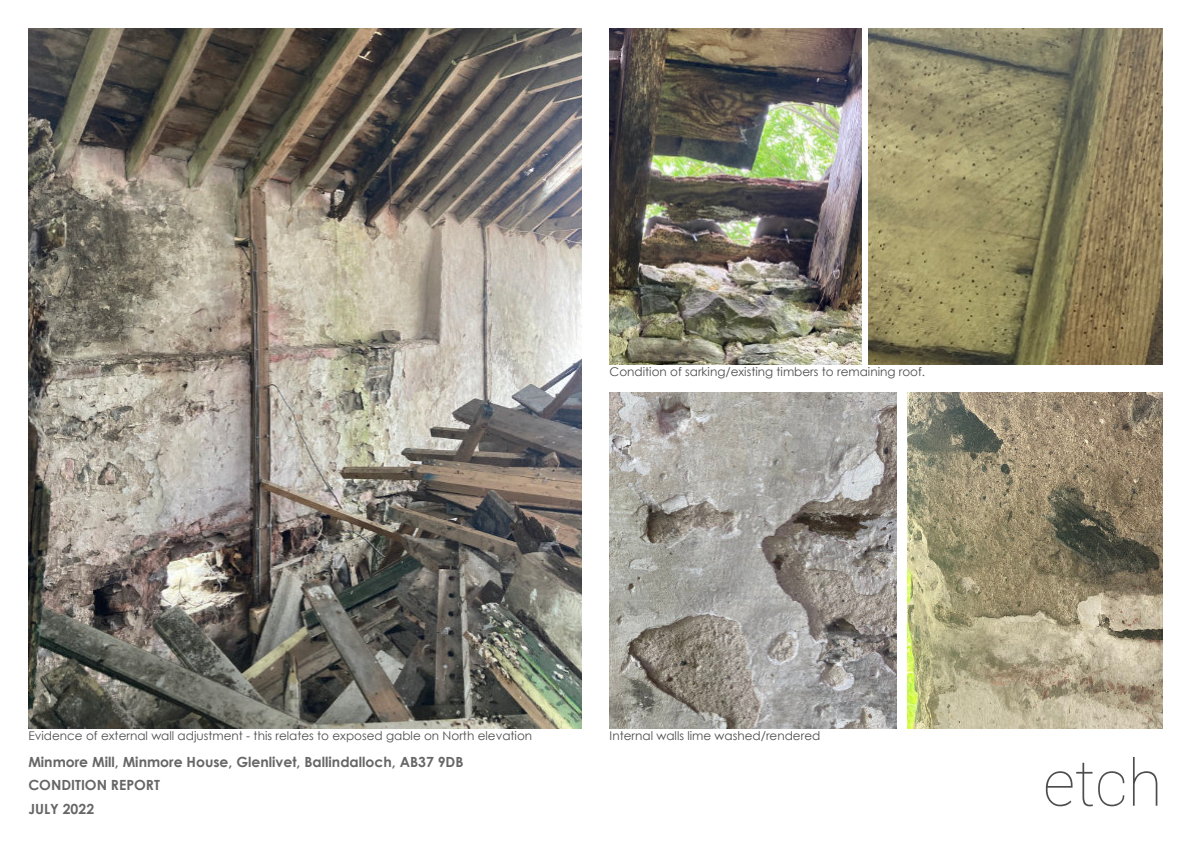
<style>
.page{position:relative;width:1191px;height:842px;background:#fff}
.page>*{position:absolute;margin:0;border:0;box-sizing:border-box;transform-origin:0 0}
.t1{font:100 64px "Roboto";color:#4d4d4d}
.t2{font:700 14px/23.2px "Century Gothic";color:#666}
.t3{font:12px "Century Gothic";color:#4d4d4d}
</style>
<div class="page">
<img style="left:28px;top:28px;width:553px;height:701px">
<img style="left:609px;top:28px;width:252px;height:336px">
<img style="left:869px;top:28px;width:293px;height:336px">
<img style="left:609px;top:393px;width:287px;height:336px">
<img style="left:907px;top:393px;width:255px;height:336px">
<p class="t3" style="left:609px;top:367px;width:317px">Condition of sarking/existing timbers to remaining roof.</p>
<p class="t3" style="left:28px;top:731px;width:505px">Evidence of external wall adjustment - this relates to exposed gable on North elevation</p>
<p class="t3" style="left:609px;top:731px;width:212px">Internal walls lime washed/rendered</p>
<p class="t2" style="left:28px;top:752px;width:437px">Minmore Mill, Minmore House, Glenlivet, Ballindalloch, AB37 9DB<br>CONDITION REPORT<br>JULY 2022</p>
<h1 class="t1" style="left:1042px;top:758px;width:121px">etch</h1>
</div>
